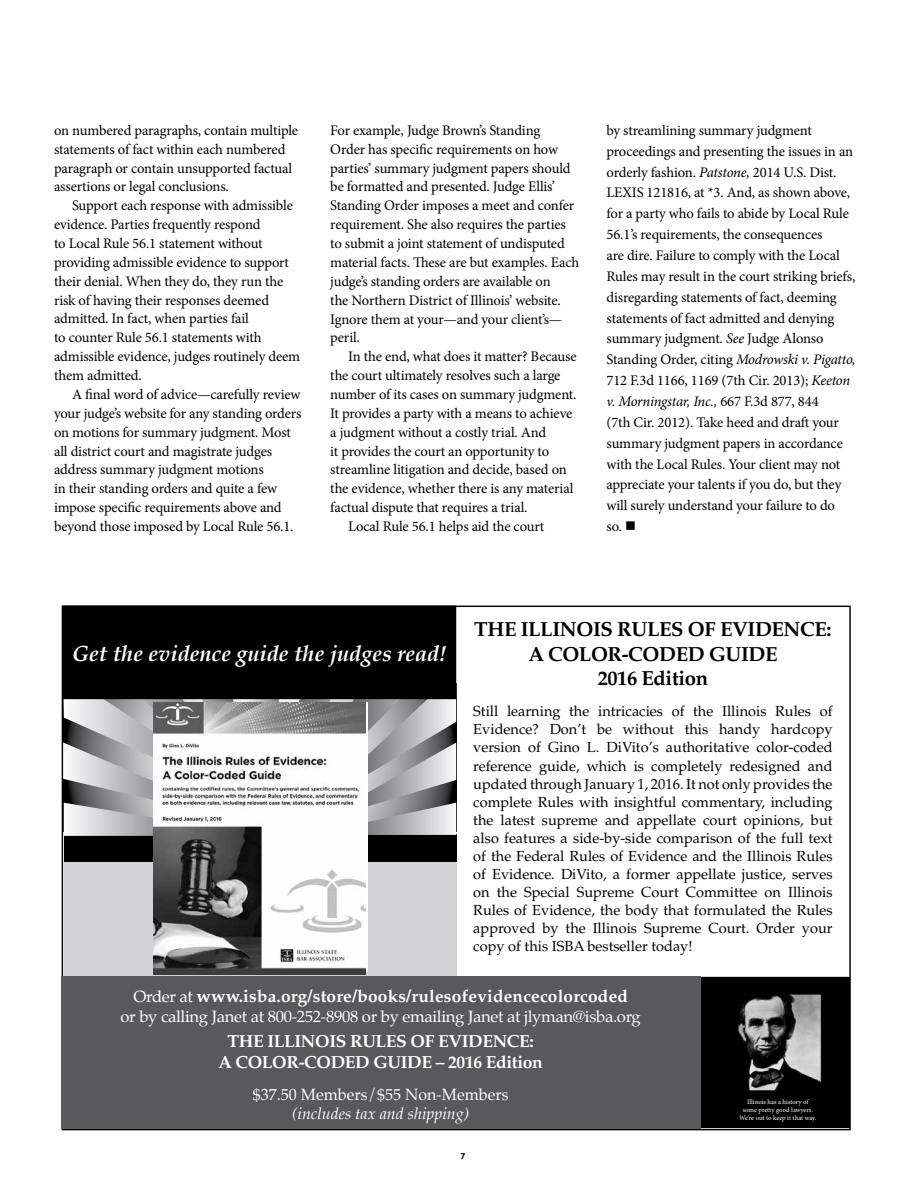
<style>
.page{position:relative;width:918px;height:1188px;background:#fff}
.page>*{position:absolute;margin:0;border:0;box-sizing:border-box;transform-origin:0 0}
.t1{font:italic 700 21.9px "Palatino";color:#fff}
.t2{font:700 20.4px/24.5px "Palatino LT Std";letter-spacing:-.02em;color:#000;text-align:center}
.t3{font:700 17.4px "Palatino LT Std";letter-spacing:.01em;color:#fff}
.t4{font:700 17.4px/21px "Palatino LT Std";letter-spacing:-.02em;color:#fff;text-align:center}
.t5{font:16.05px "Palatino";letter-spacing:-.02em;color:#fff;scale:1.04 1}
.t6{font:16.05px "Palatino";color:#fff}
.t7{font:italic 16.05px "Palatino";color:#fff}
.t8{font:14.7px/18.9px "Minion Pro";letter-spacing:-.01em;color:#000}
.t9{font:14.55px/18px "Palatino LT Std";color:#000;text-align:justify}
.t10{font:700 9px "Myriad Pro";color:#000}
.t11{font:6.75px/8.1px "Minion Pro";letter-spacing:-.005em;color:#fff;text-align:center}
.s1{font-style:italic}
.s2{font-family:"Palatino";font-weight:400;font-size:16.05px}
</style>
<div class="page">
<div style="left:64px;top:834px;width:392px;height:28px;background:#000"></div>
<svg style="left:63px;top:699px;width:393px;height:137px"></svg>
<div style="left:701px;top:977px;width:149px;height:151px;background:#000"></div>
<img style="left:738px;top:995px;width:82px;height:94px">
<div style="left:734px;top:993px;width:88px;height:98px;border:1px solid #000"></div>
<div style="left:64px;top:862px;width:392px;height:124px;background:#d1d3d4"></div>
<img style="left:153px;top:703px;width:213px;height:271px">
<div style="left:63px;top:606px;width:393px;height:93px;background:#000"></div>
<div style="left:62px;top:977px;width:639px;height:152px;background:#58595b"></div>
<p class="t8" style="left:54px;top:121px;width:246px">on numbered paragraphs, contain multiple statements of fact within each numbered paragraph or contain unsupported factual assertions or legal conclusions.</p>
<p class="t8" style="left:54px;top:196px;width:248px;text-indent:18px">Support each response with admissible evidence. Parties frequently respond<br>to Local Rule 56.1 statement without providing admissible evidence to support their denial. When they do, they run the risk of having their responses deemed admitted. In fact, when parties fail<br>to counter Rule 56.1 statements with admissible evidence, judges routinely deem them admitted.</p>
<p class="t8" style="left:54px;top:385px;width:249px;text-indent:18px">A final word of advice—carefully review your judge’s website for any standing orders on motions for summary judgment. Most all district court and magistrate judges address summary judgment motions<br>in their standing orders and quite a few impose specific requirements above and beyond those imposed by Local Rule 56.1.</p>
<p class="t8" style="left:330px;top:121px;width:251px">For example, Judge Brown’s Standing<br>Order has specific requirements on how parties’ summary judgment papers should be formatted and presented. Judge Ellis’ Standing Order imposes a meet and confer requirement. She also requires the parties to submit a joint statement of undisputed material facts. These are but examples. Each judge’s standing orders are available on<br>the Northern District of Illinois’ website.<br>Ignore them at your—and your client’s— peril.</p>
<p class="t8" style="left:348px;top:347px;width:230px">In the end, what does it matter? Because</p>
<p class="t8" style="left:330px;top:366px;width:232px">the court ultimately resolves such a large</p>
<p class="t8" style="left:330px;top:385px;width:248px">number of its cases on summary judgment.</p>
<p class="t8" style="left:330px;top:404px;width:244px">It provides a party with a means to achieve</p>
<p class="t8" style="left:330px;top:423px;width:218px">a judgment without a costly trial. And</p>
<p class="t8" style="left:330px;top:442px;width:220px">it provides the court an opportunity to</p>
<p class="t8" style="left:330px;top:460px;width:238px">streamline litigation and decide, based on</p>
<p class="t8" style="left:330px;top:479px;width:245px">the evidence, whether there is any material</p>
<p class="t8" style="left:330px;top:498px;width:199px">factual dispute that requires a trial.</p>
<p class="t8" style="left:348px;top:517px;width:198px">Local Rule 56.1 helps aid the court</p>
<p class="t8" style="left:607px;top:120px;width:251px;line-height:20.9px">by streamlining summary judgment proceedings and presenting the issues in an orderly fashion. <span class="s1">Patstone,</span> 2014 U.S. Dist.<br>LEXIS 121816, at *3. And, as shown above, for a party who fails to abide by Local Rule 56.1’s requirements, the consequences<br>are dire. Failure to comply with the Local Rules may result in the court striking briefs, disregarding statements of fact, deeming statements of fact admitted and denying summary judgment. <span class="s1">See</span> Judge Alonso Standing Order, citing <span class="s1">Modrowski v. Pigatto, </span>712 F.3d 1166, 1169 (7th Cir. 2013); <span class="s1">Keeton v. Morningstar, Inc.,</span> 667 F.3d 877, 844<br>(7th Cir. 2012). Take heed and draft your summary judgment papers in accordance with the Local Rules. Your client may not appreciate your talents if you do, but they will surely understand your failure to do<br>so. ■</p>
<h1 class="t1" style="left:72px;top:636px;width:376px">Get the evidence guide the judges read!</h1>
<h2 class="t2" style="left:474px;top:617px;width:359px">THE ILLINOIS RULES OF EVIDENCE:<br>A COLOR-CODED GUIDE<br>2016 Edition</h2>
<p class="t9" style="left:473px;top:703px;width:361px">Still learning the intricacies of the Illinois Rules of Evidence? Don’t be without this handy hardcopy version of Gino L. DiVito’s authoritative color-coded reference guide, which is completely redesigned and updated through January 1, 2016. It not only provides the complete Rules with insightful commentary, including the latest supreme and appellate court opinions, but also features a side-by-side comparison of the full text of the Federal Rules of Evidence and the Illinois Rules of Evidence. DiVito, a former appellate justice, serves on the Special Supreme Court Committee on Illinois Rules of Evidence, the body that formulated the Rules approved by the Illinois Supreme Court. Order your copy of this ISBA bestseller today!</p>
<p class="t3" style="left:133px;top:986px;width:496px"><span class="s2">Order at</span> www.isba.org/store/books/rulesofevidencecolorcoded</p>
<p class="t5" style="left:121px;top:1003px;width:502px">or by calling Janet at 800-252-8908 or by emailing Janet at jlyman@isba.org</p>
<p class="t4" style="left:219px;top:1030px;width:326px">THE ILLINOIS RULES OF EVIDENCE:<br>A COLOR-CODED GUIDE – 2016 Edition</p>
<p class="t6" style="left:253px;top:1081px;width:257px">$37.50 Members/$55 Non-Members</p>
<p class="t7" style="left:292px;top:1100px;width:178px">(includes tax and shipping)</p>
<p class="t10" style="left:461px;top:1150px;width:6px">7</p>
<p class="t11" style="left:739px;top:1098px;width:79px">Illinois has a history of some pretty good lawyers.<br>We’re out to keep it that way.</p>
</div>
